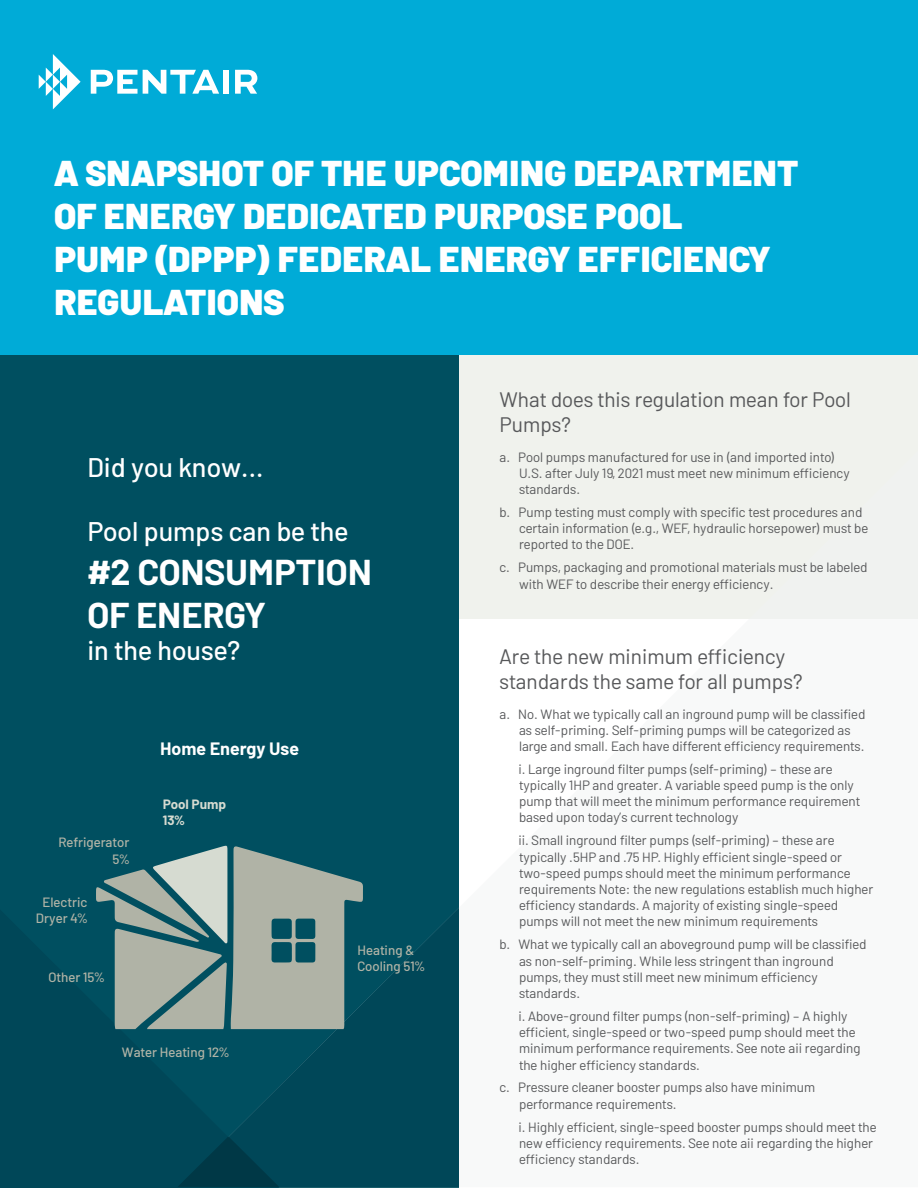
<style>
.page{position:relative;width:918px;height:1188px;background:#fff}
.page>*{position:absolute;margin:0;border:0;box-sizing:border-box;transform-origin:0 0}
.t1{font:900 36px/43.2px "Barlow";color:#fff}
.t2{font:700 36px/43.2px "Barlow";color:#fff}
.t3{font:500 27px "Barlow";color:#fff}
.t4{font:21px/25.2px "Barlow";color:#57585a}
.t5{font:700 18px "Barlow";color:#fff}
.t6{font:13.5px/16.2px "Barlow";color:#57585a}
.t7{font:500 13.5px/16.2px "Barlow";color:#b0b3a6;text-align:right}
.t8{font:700 13.5px/16.2px "Barlow";color:#d6dbd1}
</style>
<div class="page">
<div style="left:0;top:0;width:918px;height:832px;background:#00abd7"></div>
<div style="left:459px;top:356px;width:459px;height:263px;background:#f0f2ed"></div>
<div style="left:0;top:356px;width:459px;height:832px;background:#004f60"></div>
<div style="left:459px;top:619px;width:459px;height:213px;background:#f8f9f9"></div>
<svg style="left:178px;top:1136px;width:101px;height:51px"></svg>
<svg style="left:39px;top:54px;width:42px;height:55px"></svg>
<svg style="left:91px;top:70px;width:128px;height:24px"></svg>
<div style="left:223px;top:70px;width:6px;height:24px;background:#fff"></div>
<svg style="left:235px;top:70px;width:22px;height:24px"></svg>
<svg style="left:96px;top:845px;width:267px;height:184px"></svg>
<p class="t1" style="left:54px;top:148px;width:746px">A SNAPSHOT OF THE UPCOMING DEPARTMENT<br>OF ENERGY DEDICATED PURPOSE POOL<br>PUMP (DPPP) FEDERAL ENERGY EFFICIENCY<br>REGULATIONS</p>
<p class="t3" style="left:87px;top:447px;width:178px">Did you know...</p>
<p class="t3" style="left:87px;top:512px;width:262px">Pool pumps can be the</p>
<p class="t2" style="left:87px;top:547px;width:286px">#2 CONSUMPTION<br>OF ENERGY</p>
<p class="t3" style="left:87px;top:631px;width:154px">in the house?</p>
<p class="t5" style="left:160px;top:735px;width:140px">Home Energy Use</p>
<p class="t7" style="left:58px;top:833px;width:72px">Refrigerator<br>5%</p>
<p class="t7" style="left:36px;top:892px;width:53px;text-align:center">Electric<br>Dryer 4%</p>
<p class="t7" style="left:49px;top:968px;width:57px">Other 15%</p>
<p class="t8" style="left:163px;top:795px;width:65px">Pool Pump<br>13%</p>
<p class="t7" style="left:122px;top:1043px;width:109px">Water Heating 12%</p>
<p class="t7" style="left:357px;top:941px;width:69px;text-align:left">Heating &amp;<br>Cooling 51%</p>
<p class="t4" style="left:500px;top:385px;width:353px">What does this regulation mean for Pool<br>Pumps?</p>
<p class="t6" style="left:519px;top:448px;width:332px;text-indent:-20px">a. Pool pumps manufactured for use in (and imported into)<br>U.S. after July 19, 2021 must meet new minimum efficiency standards.</p>
<p class="t6" style="left:519px;top:503px;width:351px;text-indent:-20px">b. Pump testing must comply with specific test procedures and certain information (e.g., WEF, hydraulic horsepower) must be reported to the DOE.</p>
<p class="t6" style="left:519px;top:558px;width:350px;text-indent:-20px">c. Pumps, packaging and promotional materials must be labeled with WEF to describe their energy efficiency.</p>
<p class="t4" style="left:500px;top:642px;width:305px">Are the new minimum efficiency standards the same for all pumps?</p>
<p class="t6" style="left:519px;top:704px;width:348px;text-indent:-20px">a. No. What we typically call an inground pump will be classified as self-priming. Self-priming pumps will be categorized as large and small. Each have different efficiency requirements.</p>
<p class="t6" style="left:518px;top:760px;width:343px">i. Large inground filter pumps (self-priming) – these are typically 1HP and greater. A variable speed pump is the only pump that will meet the minimum performance requirement based upon today’s current technology</p>
<p class="t6" style="left:518px;top:831px;width:356px">ii. Small inground filter pumps (self-priming) – these are typically .5HP and .75 HP. Highly efficient single-speed or two-speed pumps should meet the minimum performance requirements Note: the new regulations establish much higher efficiency standards. A majority of existing single-speed pumps will not meet the new minimum requirements</p>
<p class="t6" style="left:519px;top:935px;width:349px;text-indent:-20px">b. What we typically call an aboveground pump will be classified as non-self-priming. While less stringent than inground pumps, they must still meet new minimum efficiency standards.</p>
<p class="t6" style="left:518px;top:1007px;width:344px">i. Above-ground filter pumps (non-self-priming) – A highly efficient, single-speed or two-speed pump should meet the minimum performance requirements. See note aii regarding the higher efficiency standards.</p>
<p class="t6" style="left:519px;top:1078px;width:298px;text-indent:-20px">c. Pressure cleaner booster pumps also have minimum performance requirements.</p>
<p class="t6" style="left:518px;top:1118px;width:360px">i. Highly efficient, single-speed booster pumps should meet the new efficiency requirements. See note aii regarding the higher efficiency standards.</p>
</div>
